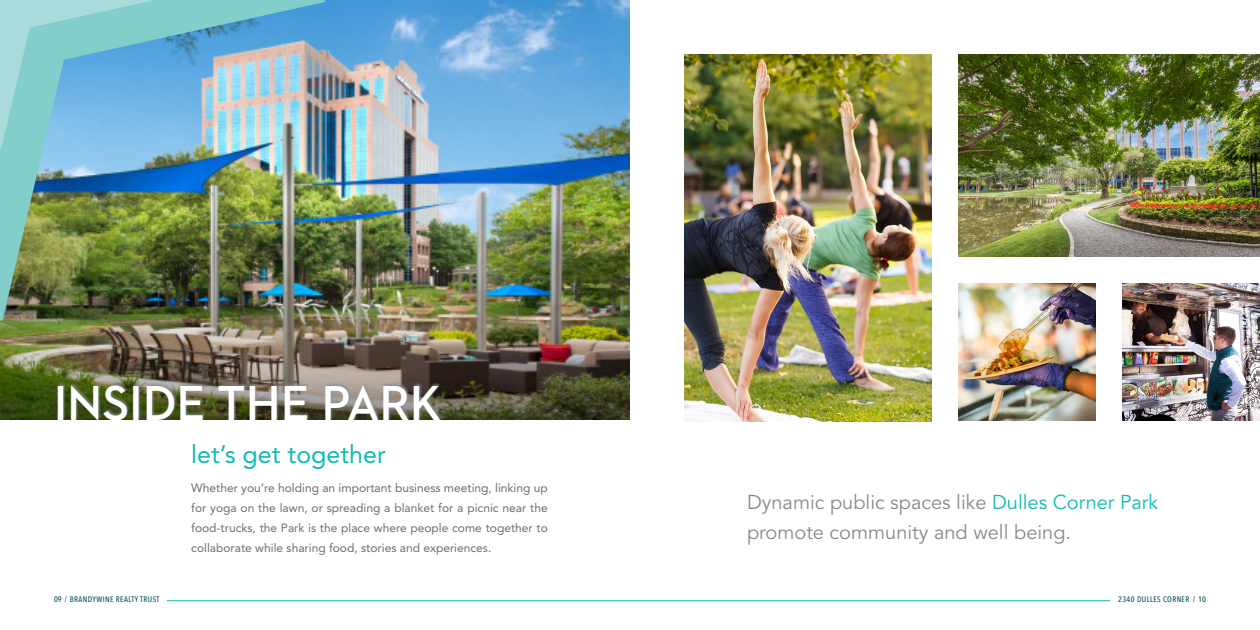
<style>
.page{position:relative;width:1260px;height:630px;background:#fff}
.page>*{position:absolute;margin:0;border:0;box-sizing:border-box;transform-origin:0 0}
.t1{font:700 50px "Neutraface 2 Display";letter-spacing:.01em;color:#fff}
.Subhead{font:25px "Avenir LT Std";color:#10bab2}
.Callout01{font:20px/30px "Avenir LT Std";color:#898a8e}
.Subhead-2{font:12px/20px "Avenir LT Std";color:#6c6d70;text-align:justify}
.t2{font:500 8px "Avenir Next Condensed";letter-spacing:.05em;color:#005057}
.s1{color:#10bab2}
</style>
<div class="page">
<img style="left:326px;top:0;width:304px;height:260px">
<img style="left:0;top:260px;width:630px;height:160px">
<img style="left:958px;top:283px;width:138px;height:138px">
<img style="left:958px;top:54px;width:302px;height:203px">
<img style="left:684px;top:54px;width:248px;height:367px">
<img style="left:1123px;top:283px;width:137px;height:138px">
<div style="left:57px;top:381px;width:387px;height:40px;background:#898a8e;opacity:.75"></div>
<hr style="left:167px;top:600px;width:943px;height:1px;background:#10bab2">
<img style="left:0;top:0;width:326px;height:321px">
<svg style="left:0;top:0;width:152px;height:149px;background:#82c6d9"></svg>
<p class="t1" style="left:54px;top:375px;width:389px">INSIDE THE PARK</p>
<p class="Subhead" style="left:191px;top:439px;width:196px">let’s get together</p>
<p class="Subhead-2" style="left:191px;top:478px;width:358px">Whether you’re holding an important business meeting, linking up for yoga on the lawn, or spreading a blanket for a picnic near the food-trucks, the Park is the place where people come together to collaborate while sharing food, stories and experiences.</p>
<p class="Callout01" style="left:747px;top:488px;width:413px">Dynamic public spaces like <span class="s1">Dulles Corner Park </span>promote community and well being.</p>
<p class="t2" style="left:54px;top:594px;width:107px">09 / BRANDYWINE REALTY TRUST</p>
<p class="t2" style="left:1118px;top:594px;width:89px">2340 DULLES CORNER / 10</p>
</div>
